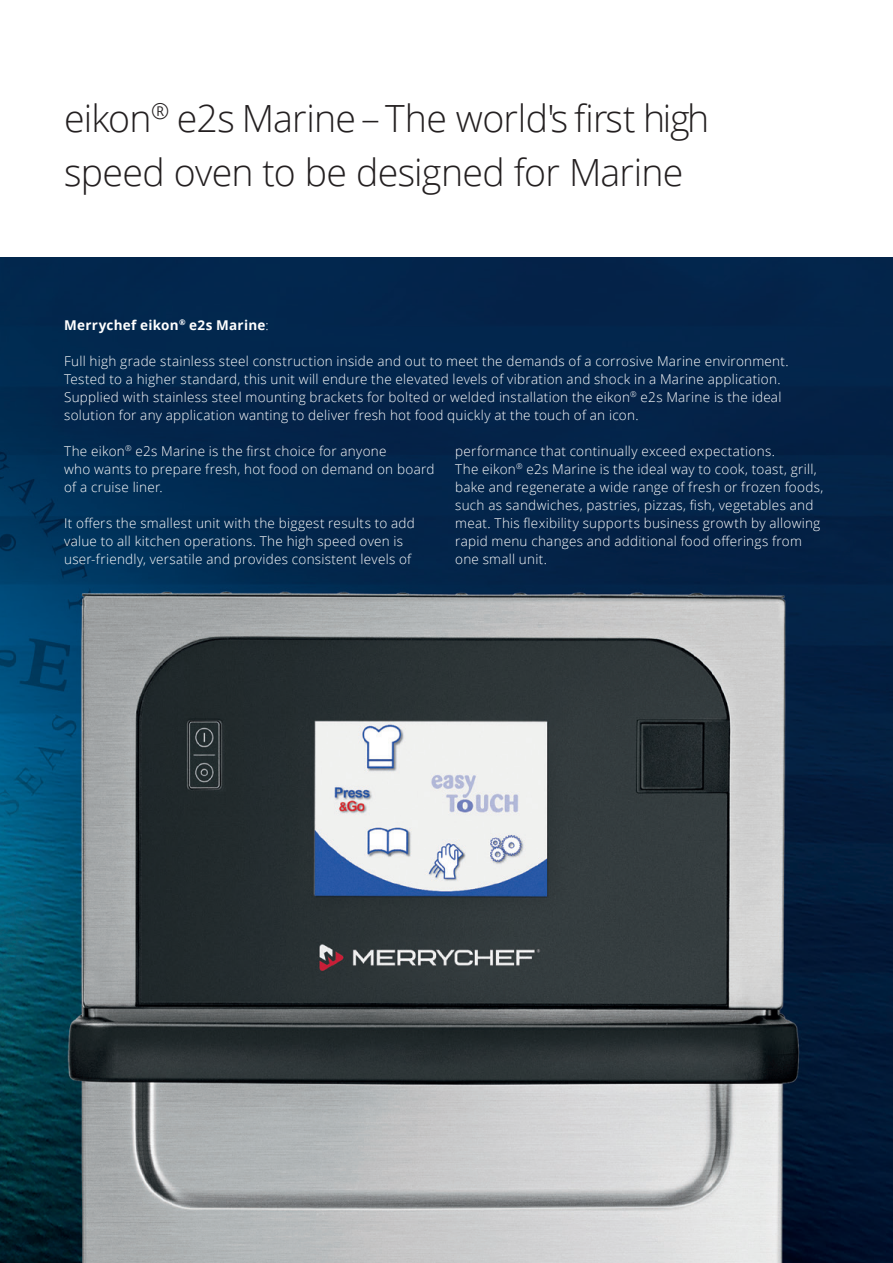
<style>
.page{position:relative;width:893px;height:1263px;background:#fff}
.page>*{position:absolute;margin:0;border:0;box-sizing:border-box;transform-origin:0 0}
.t1{font:300 37.5px/54px "Open Sans";letter-spacing:-.02em;color:#231f20}
.t2{font:300 13.5px/18px "Open Sans";letter-spacing:.02em;color:#fff}
.t3{font:700 13.5px "Open Sans";letter-spacing:.02em;color:#fff}
.s1{font-weight:300}
</style>
<div class="page">
<img style="left:0;top:258px;width:893px;height:1005px">
<h1 class="t1" style="left:64px;top:90px;width:646px">eikon<sup>®</sup> e2s Marine – The world's first high speed oven to be designed for Marine</h1>
<p class="t3" style="left:64px;top:315px;width:206px">Merrychef eikon<sup>®</sup> e2s Marine<span class="s1">:</span></p>
<p class="t2" style="left:64px;top:351px;width:726px">Full high grade stainless steel construction inside and out to meet the demands of a corrosive Marine environment.<br>Tested to a higher standard, this unit will endure the elevated levels of vibration and shock in a Marine application.<br>Supplied with stainless steel mounting brackets for bolted or welded installation the eikon<sup>®</sup> e2s Marine is the ideal solution for any application wanting to deliver fresh hot food quickly at the touch of an icon.</p>
<p class="t2" style="left:64px;top:441px;width:372px">The eikon<sup>®</sup> e2s Marine is the first choice for anyone<br>who wants to prepare fresh, hot food on demand on board of a cruise liner.</p>
<p class="t2" style="left:64px;top:513px;width:352px">It offers the smallest unit with the biggest results to add value to all kitchen operations. The high speed oven is user-friendly, versatile and provides consistent levels of</p>
<p class="t2" style="left:455px;top:441px;width:370px">performance that continually exceed expectations.<br>The eikon<sup>®</sup> e2s Marine is the ideal way to cook, toast, grill, bake and regenerate a wide range of fresh or frozen foods, such as sandwiches, pastries, pizzas, fish, vegetables and meat. This flexibility supports business growth by allowing rapid menu changes and additional food offerings from one small unit.</p>
</div>
